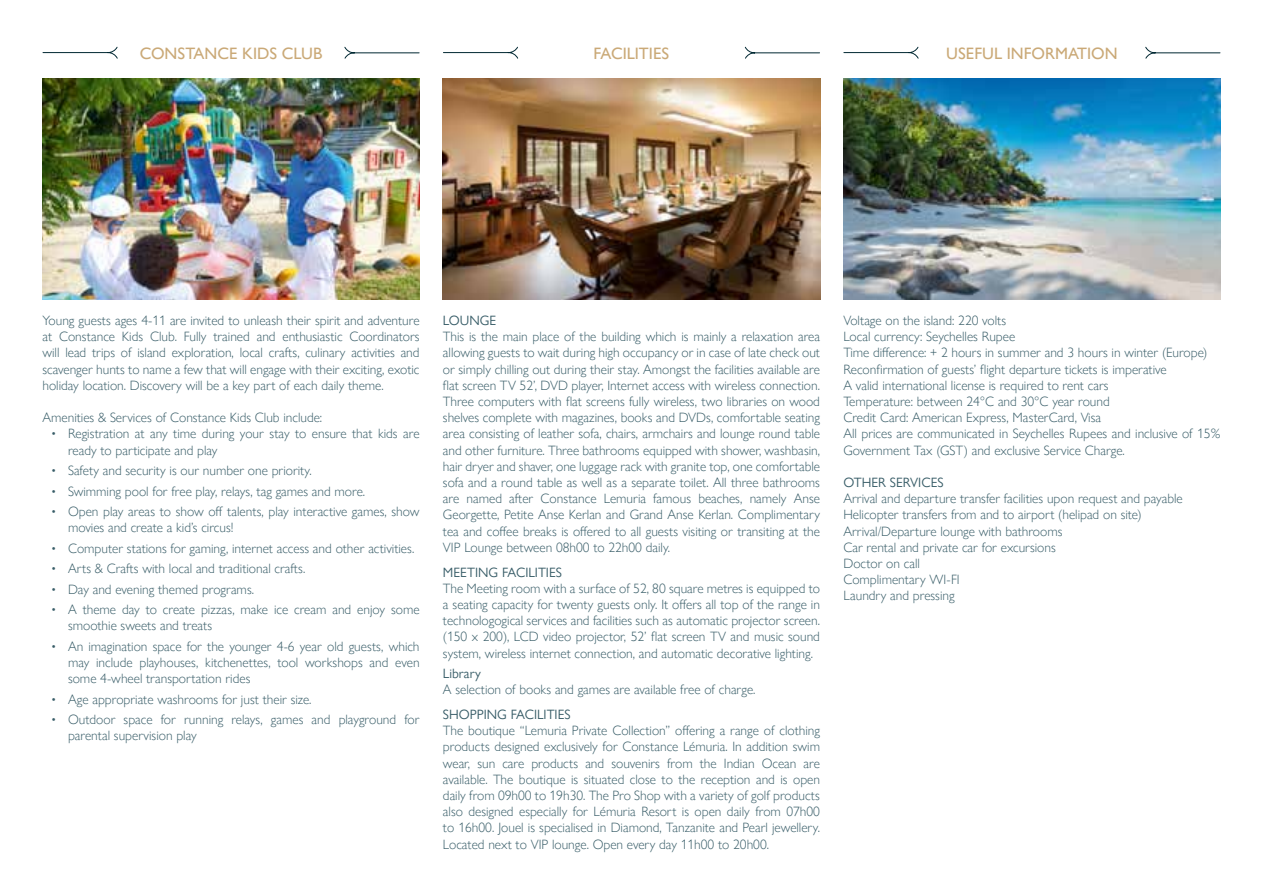
<style>
.page{position:relative;width:1263px;height:893px;background:#fff}
.page>*{position:absolute;margin:0;border:0;box-sizing:border-box;transform-origin:0 0}
.t1{font:500 16.5px "Gill Sans Nova";color:#caa977}
.t2{font:300 13.5px/16.2px "Gill Sans Nova";color:#375c67}
.t3{font:13.5px "Gill Sans Nova";color:#375c67}
</style>
<div class="page">
<img style="left:43px;top:79px;width:377px;height:221px">
<img style="left:843px;top:79px;width:377px;height:221px">
<img style="left:443px;top:79px;width:377px;height:221px">
<svg style="left:42px;top:46px;width:378px;height:13px"></svg>
<svg style="left:443px;top:46px;width:377px;height:13px"></svg>
<svg style="left:843px;top:46px;width:378px;height:13px"></svg>
<p class="t1" style="left:140px;top:43px;width:184px">CONSTANCE KIDS CLUB</p>
<p class="t1" style="left:593px;top:43px;width:78px">FACILITIES</p>
<p class="t1" style="left:946px;top:43px;width:173px">USEFUL INFORMATION</p>
<p class="t2" style="left:43px;top:312px;width:379px;text-align:justify">Young guests ages 4-11 are invited to unleash their spirit and adventure at Constance Kids Club. Fully trained and enthusiastic Coordinators will lead trips of island exploration, local crafts, culinary activities and scavenger hunts to name a few that will engage with their exciting, exotic holiday location. Discovery will be a key part of each daily theme.</p>
<p class="t2" style="left:43px;top:409px;width:281px">Amenities &amp; Services of Constance Kids Club include:</p>
<p class="t2" style="left:68px;top:426px;width:353px;text-indent:-17px">• Registration at any time during your stay to ensure that kids are ready to participate and play</p>
<p class="t2" style="left:51px;top:462px;width:262px">• Safety and security is our number one priority.</p>
<p class="t2" style="left:51px;top:483px;width:316px">• Swimming pool for free play, relays, tag games and more.</p>
<p class="t2" style="left:68px;top:503px;width:353px;text-indent:-17px">• Open play areas to show off talents, play interactive games, show movies and create a kid’s circus!</p>
<p class="t2" style="left:51px;top:540px;width:365px">• Computer stations for gaming, internet access and other activities.</p>
<p class="t2" style="left:51px;top:560px;width:256px">• Arts &amp; Crafts with local and traditional crafts.</p>
<p class="t2" style="left:51px;top:581px;width:205px">• Day and evening themed programs.</p>
<p class="t2" style="left:68px;top:601px;width:353px;text-indent:-17px">• A theme day to create pizzas, make ice cream and enjoy some smoothie sweets and treats</p>
<p class="t2" style="left:68px;top:638px;width:353px;text-align:justify;text-indent:-17px">• An imagination space for the younger 4-6 year old guests, which may include playhouses, kitchenettes, tool workshops and even some 4-wheel transportation rides</p>
<p class="t2" style="left:51px;top:691px;width:262px">• Age appropriate washrooms for just their size.</p>
<p class="t2" style="left:68px;top:711px;width:353px;text-indent:-17px">• Outdoor space for running relays, games and playground for parental supervision play</p>
<p class="t3" style="left:443px;top:312px;width:55px">LOUNGE</p>
<p class="t2" style="left:443px;top:328px;width:379px;text-align:justify">This is the main place of the building which is mainly a relaxation area allowing guests to wait during high occupancy or in case of late check out or simply chilling out during their stay. Amongst the facilities available are flat screen TV 52’, DVD player, Internet access with wireless connection.<br>Three computers with flat screens fully wireless, two libraries on wood shelves complete with magazines, books and DVDs, comfortable seating area consisting of leather sofa, chairs, armchairs and lounge round table and other furniture. Three bathrooms equipped with shower, washbasin, hair dryer and shaver, one luggage rack with granite top, one comfortable sofa and a round table as well as a separate toilet. All three bathrooms are named after Constance Lemuria famous beaches, namely Anse Georgette, Petite Anse Kerlan and Grand Anse Kerlan. Complimentary tea and coffee breaks is offered to all guests visiting or transiting at the VIP Lounge between 08h00 to 22h00 daily.</p>
<p class="t3" style="left:443px;top:564px;width:121px">MEETING FACILITIES</p>
<p class="t2" style="left:443px;top:580px;width:379px;text-align:justify">The Meeting room with a surface of 52, 80 square metres is equipped to a seating capacity for twenty guests only. It offers all top of the range in technologogical services and facilities such as automatic projector screen. (150 x 200), LCD video projector, 52’ flat screen TV and music sound system, wireless internet connection, and automatic decorative lighting.</p>
<p class="t3" style="left:443px;top:665px;width:39px">Library</p>
<p class="t2" style="left:443px;top:681px;width:314px">A selection of books and games are available free of charge.</p>
<p class="t3" style="left:443px;top:706px;width:129px">SHOPPING FACILITIES</p>
<p class="t2" style="left:443px;top:722px;width:379px;text-align:justify">The boutique “Lemuria Private Collection” offering a range of clothing products designed exclusively for Constance Lémuria. In addition swim wear, sun care products and souvenirs from the Indian Ocean are available. The boutique is situated close to the reception and is open daily from 09h00 to 19h30. The Pro Shop with a variety of golf products also designed especially for Lémuria Resort is open daily from 07h00 to 16h00. Jouel is specialised in Diamond, Tanzanite and Pearl jewellery.<br>Located next to VIP lounge. Open every day 11h00 to 20h00.</p>
<p class="t2" style="left:843px;top:312px;width:378px">Voltage on the island: 220 volts<br>Local currency: Seychelles Rupee<br>Time difference: + 2 hours in summer and 3 hours in winter (Europe)<br>Reconfirmation of guests’ flight departure tickets is imperative<br>A valid international license is required to rent cars<br>Temperature: between 24°C and 30°C year round<br>Credit Card: American Express, MasterCard, Visa<br>All prices are communicated in Seychelles Rupees and inclusive of 15% Government Tax (GST) and exclusive Service Charge.</p>
<p class="t3" style="left:843px;top:474px;width:102px">OTHER SERVICES</p>
<p class="t2" style="left:843px;top:490px;width:341px">Arrival and departure transfer facilities upon request and payable Helicopter transfers from and to airport (helipad on site)<br>Arrival/Departure lounge with bathrooms<br>Car rental and private car for excursions<br>Doctor on call<br>Complimentary WI-FI<br>Laundry and pressing</p>
</div>
